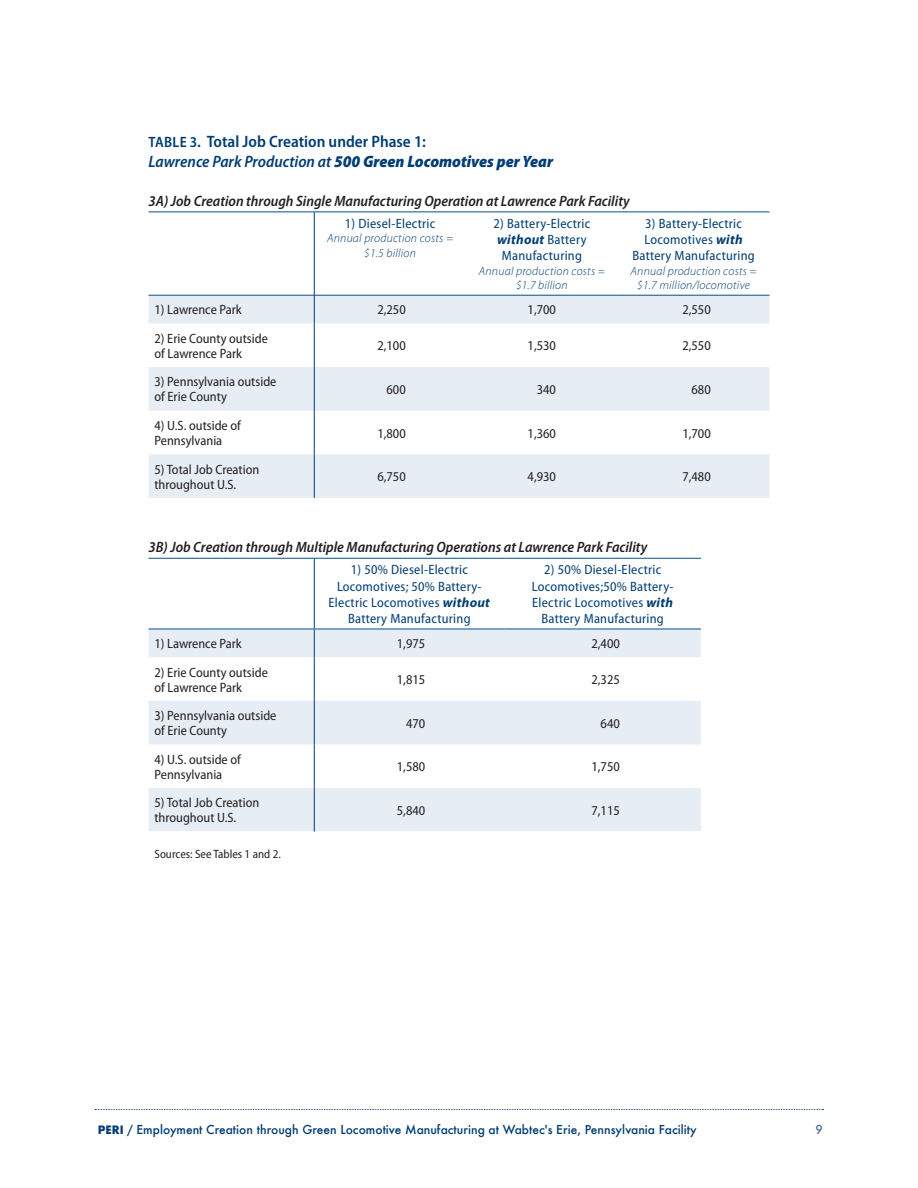
<style>
.page{position:relative;width:918px;height:1188px;background:#fff}
.page>*{position:absolute;margin:0;border:0;box-sizing:border-box;transform-origin:0 0}
.TableNumber{font:600 semi-condensed 16.5px/19.5px "Myriad Pro";color:#013d74}
.TableNumber-2{font:italic 600 semi-condensed 15px "Myriad Pro";color:#231f20}
.Table_Text{font:semi-condensed 13.5px/15px "Myriad Pro";color:#231f20}
.Table_Header1{font:semi-condensed 13.5px/16.2px "Myriad Pro";letter-spacing:.02em;color:#013d74;text-align:center}
.Table_Header1-2{font:italic 300 12px/14.4px "Myriad Pro";letter-spacing:.02em;color:#013d74;text-align:center}
.t1{font:500 12px "Futura";color:#013d74}
.Table_Text-2{font:semi-condensed 12px "Myriad Pro";color:#231f20}
.t2{font:500 12px "Futura";color:#546a98}
.s1{font-size:15px}
.s2{font-style:italic}
.s3{font-weight:900;font-style:italic}
.s4{font-weight:700;font-style:italic;font-stretch:normal}
.s5{font-weight:700;font-size:11.25px}
.s6{font-size:11.25px}
</style>
<div class="page">
<svg style="left:95px;top:1109px;width:729px;height:1px"></svg>
<svg style="left:148px;top:296px;width:622px;height:202px;fill:#e7edf4"></svg>
<hr style="left:314px;top:295px;width:152px;height:1px;background:#005187">
<hr style="left:466px;top:295px;width:152px;height:1px;background:#005187">
<hr style="left:618px;top:295px;width:152px;height:1px;background:#005187">
<hr style="left:148px;top:295px;width:166px;height:1px;background:#005187">
<hr style="left:148px;top:212px;width:166px;height:1px;background:#005187">
<hr style="left:314px;top:212px;width:152px;height:1px;background:#005187">
<hr style="left:466px;top:212px;width:152px;height:1px;background:#005187">
<hr style="left:618px;top:212px;width:152px;height:1px;background:#005187">
<hr style="left:314px;top:212px;width:1px;height:83px;background:#013d74">
<svg style="left:314px;top:295px;width:1px;height:29px"></svg>
<hr style="left:314px;top:324px;width:1px;height:43px;background:#013d74">
<hr style="left:314px;top:367px;width:1px;height:44px;background:#013d74">
<hr style="left:314px;top:411px;width:1px;height:43px;background:#013d74">
<hr style="left:314px;top:454px;width:1px;height:44px;background:#013d74">
<svg style="left:148px;top:629px;width:553px;height:203px;fill:#e7edf4"></svg>
<hr style="left:314px;top:559px;width:1px;height:70px;background:#013d74">
<svg style="left:314px;top:630px;width:1px;height:27px"></svg>
<hr style="left:314px;top:657px;width:1px;height:44px;background:#013d74">
<hr style="left:314px;top:629px;width:190px;height:1px;background:#005187">
<hr style="left:504px;top:629px;width:197px;height:1px;background:#005187">
<hr style="left:314px;top:701px;width:1px;height:43px;background:#013d74">
<hr style="left:314px;top:744px;width:1px;height:44px;background:#013d74">
<hr style="left:314px;top:788px;width:1px;height:44px;background:#013d74">
<hr style="left:149px;top:629px;width:165px;height:1px;background:#005187">
<hr style="left:149px;top:558px;width:165px;height:1px;background:#005187">
<hr style="left:314px;top:558px;width:190px;height:1px;background:#005187">
<hr style="left:504px;top:558px;width:197px;height:1px;background:#005187">
<p class="TableNumber" style="left:148px;top:132px;width:406px"><span class="s1">TABLE 3</span>. Total Job Creation under Phase 1:<br><span class="s2">Lawrence Park Production at</span> <span class="s3">500 Green Locomotives per Year</span></p>
<p class="TableNumber-2" style="left:148px;top:193px;width:483px">3A) Job Creation through Single Manufacturing Operation at Lawrence Park Facility</p>
<p class="Table_Header1" style="left:345px;top:216px;width:92px">1) Diesel-Electric</p>
<p class="Table_Header1-2" style="left:327px;top:232px;width:128px">Annual production costs = $1.5 billion</p>
<p class="Table_Header1" style="left:494px;top:216px;width:98px">2) Battery-Electric <span class="s4">without</span> Battery<br>Manufacturing</p>
<p class="Table_Header1-2" style="left:479px;top:264px;width:128px">Annual production costs = $1.7 billion</p>
<p class="Table_Header1" style="left:632px;top:216px;width:124px">3) Battery-Electric<br>Locomotives <span class="s4">with<br></span>Battery Manufacturing</p>
<p class="Table_Header1-2" style="left:631px;top:264px;width:128px">Annual production costs = $1.7 million/locomotive</p>
<p class="Table_Text" style="left:154px;top:303px;width:89px">1) Lawrence Park</p>
<p class="Table_Text" style="left:377px;top:303px;width:30px">2,250</p>
<p class="Table_Text" style="left:528px;top:303px;width:30px">1,700</p>
<p class="Table_Text" style="left:682px;top:303px;width:30px">2,550</p>
<p class="Table_Text" style="left:154px;top:331px;width:115px">2) Erie County outside of Lawrence Park</p>
<p class="Table_Text" style="left:377px;top:339px;width:30px">2,100</p>
<p class="Table_Text" style="left:528px;top:339px;width:30px">1,530</p>
<p class="Table_Text" style="left:682px;top:339px;width:30px">2,550</p>
<p class="Table_Text" style="left:155px;top:375px;width:123px">3) Pennsylvania outside of Erie County</p>
<p class="Table_Text" style="left:387px;top:382px;width:21px">600</p>
<p class="Table_Text" style="left:537px;top:382px;width:21px">340</p>
<p class="Table_Text" style="left:692px;top:382px;width:21px">680</p>
<p class="Table_Text" style="left:155px;top:418px;width:88px">4) U.S. outside of<br>Pennsylvania</p>
<p class="Table_Text" style="left:377px;top:426px;width:30px">1,800</p>
<p class="Table_Text" style="left:528px;top:426px;width:30px">1,360</p>
<p class="Table_Text" style="left:682px;top:426px;width:30px">1,700</p>
<p class="Table_Text" style="left:155px;top:462px;width:106px">5) Total Job Creation throughout U.S.</p>
<p class="Table_Text" style="left:377px;top:469px;width:30px">6,750</p>
<p class="Table_Text" style="left:528px;top:469px;width:30px">4,930</p>
<p class="Table_Text" style="left:682px;top:469px;width:30px">7,480</p>
<p class="TableNumber-2" style="left:149px;top:539px;width:500px">3B) Job Creation through Multiple Manufacturing Operations at Lawrence Park Facility</p>
<p class="Table_Header1" style="left:329px;top:562px;width:163px">1) 50% Diesel-Electric<br>Locomotives; 50% Battery-<br>Electric Locomotives <span class="s4">without<br></span>Battery Manufacturing</p>
<p class="Table_Header1" style="left:532px;top:562px;width:143px">2) 50% Diesel-Electric<br>Locomotives;50% Battery-<br>Electric Locomotives <span class="s4">with<br></span>Battery Manufacturing</p>
<p class="Table_Text" style="left:155px;top:636px;width:89px">1) Lawrence Park</p>
<p class="Table_Text" style="left:397px;top:636px;width:30px">1,975</p>
<p class="Table_Text" style="left:591px;top:636px;width:30px">2,400</p>
<p class="Table_Text" style="left:155px;top:665px;width:115px">2) Erie County outside of Lawrence Park</p>
<p class="Table_Text" style="left:397px;top:672px;width:30px">1,815</p>
<p class="Table_Text" style="left:591px;top:672px;width:30px">2,325</p>
<p class="Table_Text" style="left:155px;top:709px;width:123px">3) Pennsylvania outside of Erie County</p>
<p class="Table_Text" style="left:406px;top:716px;width:21px">470</p>
<p class="Table_Text" style="left:601px;top:716px;width:21px">640</p>
<p class="Table_Text" style="left:155px;top:752px;width:88px">4) U.S. outside of<br>Pennsylvania</p>
<p class="Table_Text" style="left:397px;top:760px;width:30px">1,580</p>
<p class="Table_Text" style="left:591px;top:760px;width:30px">1,750</p>
<p class="Table_Text" style="left:155px;top:796px;width:106px">5) Total Job Creation throughout U.S.</p>
<p class="Table_Text" style="left:397px;top:803px;width:30px">5,840</p>
<p class="Table_Text" style="left:591px;top:803px;width:30px">7,115</p>
<p class="Table_Text-2" style="left:155px;top:847px;width:128px">Sources: See Tables 1 and 2.</p>
<p class="t1" style="left:98px;top:1121px;width:600px"><span class="s5">PERI</span> <span class="s6">/</span> Employment Creation through Green Locomotive Manufacturing at Wabtec's Erie, Pennsylvania Facility</p>
<p class="t2" style="left:816px;top:1121px;width:9px">9</p>
</div>
